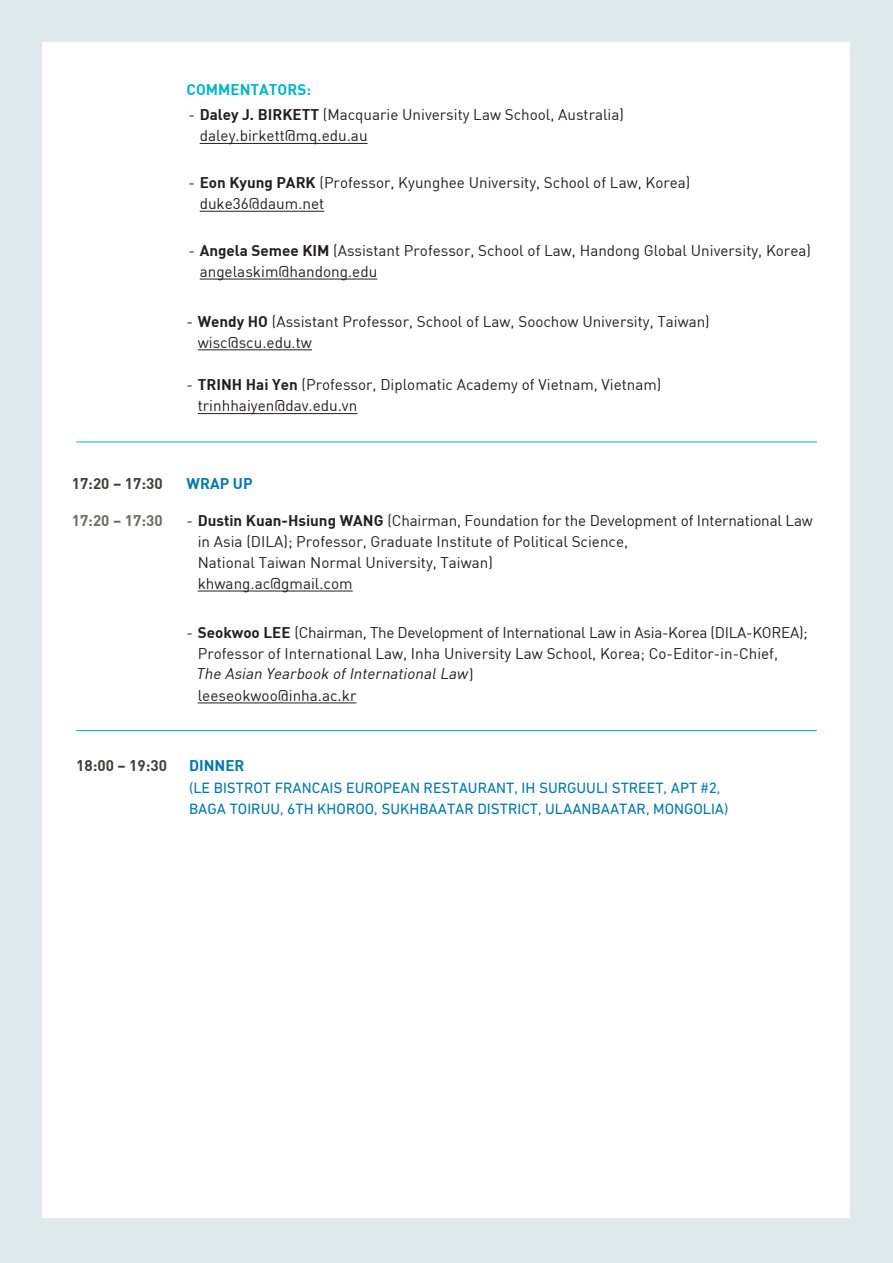
<style>
.page{position:relative;width:893px;height:1263px;background:#dfeaef}
.page>*{position:absolute;margin:0;border:0;box-sizing:border-box;transform-origin:0 0}
.t1{font:15.3px "Dinreg";color:#231f20}
.t2{font:15.15px/21px "Dinreg";color:#231f20}
.t3{font:15.15px/21.3px "DIN Next LT Pro";color:#0078ae}
.t4{font:15.15px "Dinbol";color:#3f3d36}
.t5{font:15.15px "Dinbol";color:#00b4cd}
.t6{font:15.15px "Dinbol";color:#0078ae}
.t7{font:15.15px "Dinbol";color:#6d6c61}
.s1{font-family:"Dinbol"}
.s2{font-style:italic}
</style>
<div class="page">
<div style="left:43px;top:43px;width:807px;height:1175px;background:#fff"></div>
<hr style="left:198px;top:349px;width:114px;height:1px;background:#231f20">
<hr style="left:198px;top:413px;width:159px;height:1px;background:#231f20">
<hr style="left:76px;top:730px;width:741px;height:1px;background:#00b4cd">
<hr style="left:76px;top:442px;width:741px;height:1px;background:#00b4cd">
<hr style="left:198px;top:591px;width:155px;height:1px;background:#231f20">
<hr style="left:198px;top:702px;width:158px;height:1px;background:#231f20">
<hr style="left:200px;top:143px;width:168px;height:1px;background:#231f20">
<hr style="left:200px;top:211px;width:124px;height:1px;background:#231f20">
<hr style="left:200px;top:279px;width:177px;height:1px;background:#231f20">
<p class="t5" style="left:187px;top:80px;width:126px">COMMENTATORS:</p>
<p class="t2" style="left:189px;top:104px;width:437px">- <span class="s1">Daley J. BIRKETT</span> (Macquarie University Law School, Australia)</p>
<p class="t1" style="left:200px;top:126px;width:169px">daley.birkett@mq.edu.au</p>
<p class="t2" style="left:189px;top:172px;width:503px">- <span class="s1">Eon Kyung PARK</span> (Professor, Kyunghee University, School of Law, Korea)</p>
<p class="t1" style="left:200px;top:194px;width:126px">duke36@daum.net</p>
<p class="t2" style="left:189px;top:240px;width:624px">- <span class="s1">Angela Semee KIM</span> (Assistant Professor, School of Law, Handong Global University, Korea)</p>
<p class="t1" style="left:200px;top:262px;width:179px">angelaskim@handong.edu</p>
<p class="t2" style="left:187px;top:310px;width:525px">- <span class="s1">Wendy HO</span> (Assistant Professor, School of Law, Soochow University, Taiwan)</p>
<p class="t1" style="left:198px;top:333px;width:116px">wisc@scu.edu.tw</p>
<p class="t2" style="left:187px;top:374px;width:476px">- <span class="s1">TRINH Hai Yen</span> (Professor, Diplomatic Academy of Vietnam, Vietnam)</p>
<p class="t1" style="left:198px;top:396px;width:161px">trinhhaiyen@dav.edu.vn</p>
<p class="t4" style="left:72px;top:473px;width:92px">17:20 – 17:30</p>
<p class="t6" style="left:187px;top:473px;width:67px">WRAP UP</p>
<p class="t7" style="left:72px;top:510px;width:92px">17:20 – 17:30</p>
<p class="t2" style="left:198px;top:510px;width:617px;text-indent:-11px">- <span class="s1">Dustin Kuan-Hsiung WANG</span> (Chairman, Foundation for the Development of International Law in Asia (DILA); Professor, Graduate Institute of Political Science,<br>National Taiwan Normal University, Taiwan)</p>
<p class="t1" style="left:198px;top:574px;width:156px">khwang.ac@gmail.com</p>
<p class="t2" style="left:196px;top:622px;width:613px;text-indent:-9px">- <span class="s1">Seokwoo LEE</span> (Chairman, The Development of International Law in Asia-Korea (DILA-KOREA);<br>Professor of International Law, Inha University Law School, Korea; Co-Editor-in-Chief,<br><span class="s2">The Asian Yearbook of International Law</span>)</p>
<p class="t1" style="left:198px;top:686px;width:160px">leeseokwoo@inha.ac.kr</p>
<p class="t4" style="left:76px;top:756px;width:92px">18:00 – 19:30</p>
<p class="t6" style="left:189px;top:756px;width:57px">DINNER</p>
<p class="t3" style="left:189px;top:776px;width:541px">(LE BISTROT FRANCAIS EUROPEAN RESTAURANT, IH SURGUULI STREET, APT #2,<br>BAGA TOIRUU, 6TH KHOROO, SUKHBAATAR DISTRICT, ULAANBAATAR, MONGOLIA)</p>
</div>
